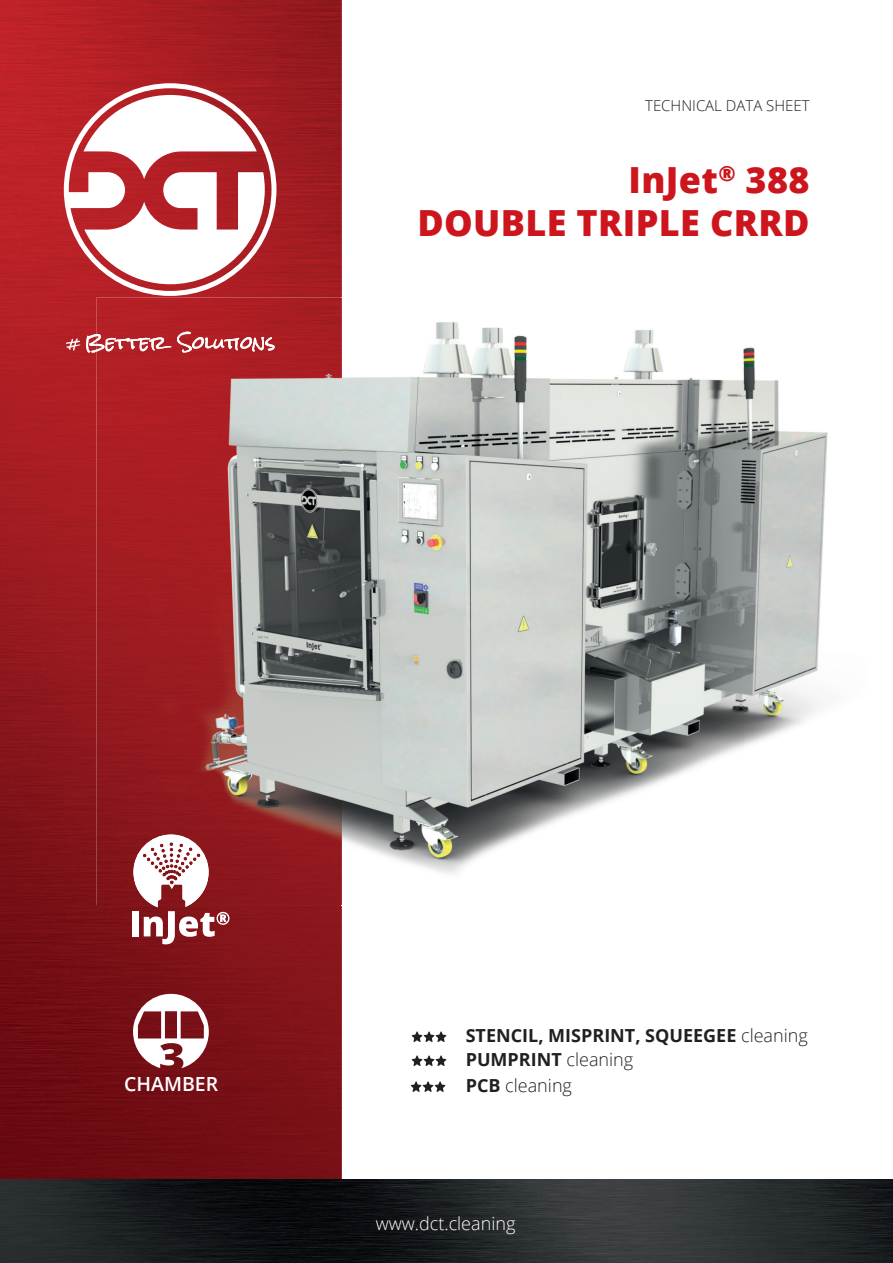
<style>
.page{position:relative;width:893px;height:1263px;background:#fff}
.page>*{position:absolute;margin:0;border:0;box-sizing:border-box;transform-origin:0 0}
.t1{font:800 36px/43.2px "Open Sans";letter-spacing:.01em;color:#cd151d;text-align:right}
.t2{font:600 19.5px "Open Sans";color:#fff}
.t3{font:600 19.35px "Open Sans";color:#fff}
.t4{font:700 18px/24.8px "Open Sans";color:#231f20}
.t5{font:300 18px "Open Sans";color:#fff}
.t6{font:300 15px "Open Sans";color:#231f20}
.s1{font-weight:300}
</style>
<div class="page">
<img style="left:0;top:0;width:342px;height:1180px">
<img style="left:0;top:1180px;width:893px;height:83px">
<svg style="left:64px;top:83px;width:212px;height:213px"></svg>
<div style="left:132px;top:911px;width:7px;height:25px;background:#fff"></div>
<svg style="left:133px;top:905px;width:96px;height:39px"></svg>
<svg style="left:66px;top:338px;width:14px;height:13px"></svg>
<svg style="left:133px;top:994px;width:76px;height:74px"></svg>
<img style="left:96px;top:298px;width:732px;height:607px">
<img style="left:133px;top:834px;width:76px;height:71px">
<svg style="left:86px;top:334px;width:85px;height:19px"></svg>
<img style="left:114px;top:338px;width:37px;height:13px">
<img style="left:149px;top:337px;width:22px;height:13px">
<svg style="left:177px;top:331px;width:98px;height:22px"></svg>
<img style="left:252px;top:337px;width:23px;height:14px">
<svg style="left:412px;top:1031px;width:34px;height:11px"></svg>
<svg style="left:412px;top:1055px;width:34px;height:11px"></svg>
<svg style="left:411px;top:1081px;width:34px;height:11px"></svg>
<p class="t6" style="left:645px;top:95px;width:166px">TECHNICAL DATA SHEET</p>
<h1 class="t1" style="left:417px;top:156px;width:394px">InJet<sup>®</sup> 388<br>DOUBLE TRIPLE CRRD</h1>
<p class="t2" style="left:124px;top:1071px;width:96px">CHAMBER</p>
<p class="t3" style="left:125px;top:1073px;width:94px">CHAMBER</p>
<p class="t4" style="left:466px;top:1023px;width:344px">STENCIL, MISPRINT, SQUEEGEE <span class="s1">cleaning<br></span>PUMPRINT <span class="s1">cleaning<br></span>PCB <span class="s1">cleaning</span></p>
<p class="t5" style="left:377px;top:1207px;width:141px">www.dct.cleaning</p>
<p class="t5" style="left:376px;top:1211px;width:141px">www.dct.cleaning</p>
</div>
